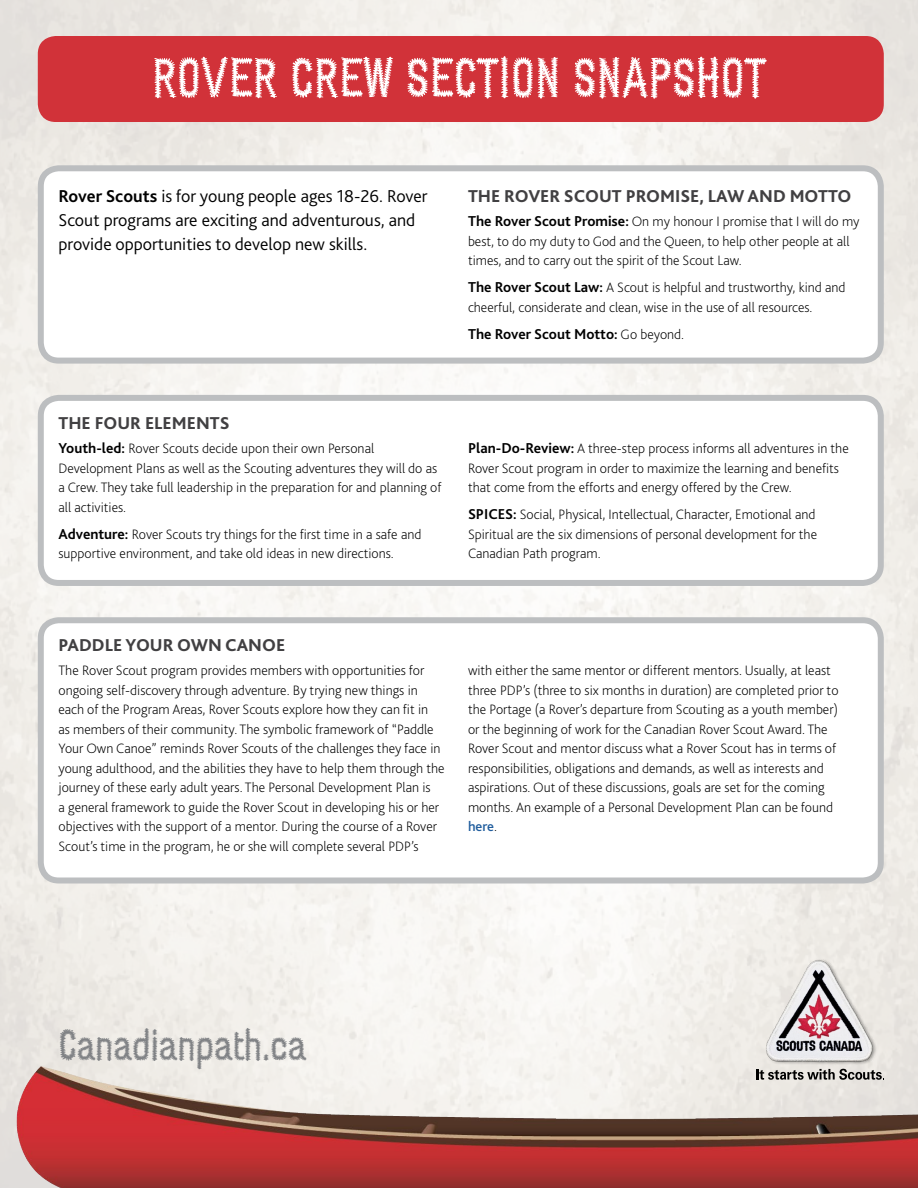
<style>
.page{position:relative;width:918px;height:1188px;background:#fff}
.page>*{position:absolute;margin:0;border:0;box-sizing:border-box;transform-origin:0 0}
.t1{font:55.5px "Conference Call BH Line Two";letter-spacing:.005em;color:#fff}
.t2{font:43.5px "Conference Call BH Line Two";color:#808285}
.t3{font:300 18px/24px "Bliss 2";color:#000}
.t4{font:800 18px "Bliss 2";color:#414042}
.t5{font:700 15px "Bliss 2";color:#000}
.t6{font:200 14.25px/19.5px "Bliss 2";color:#000}
.s1{font-weight:700}
.s2{font-weight:700;font-size:15px}
.s3{font-weight:200;font-size:14.25px}
.s4{font-weight:500;color:#215e9e}
</style>
<div class="page">
<img style="left:0;top:0;width:918px;height:577px">
<div style="left:38px;top:36px;width:846px;height:86px;background:#d13239;border-radius:18px"></div>
<div style="left:41px;top:398px;width:840px;height:185px;background:#fff;border-radius:18px"></div>
<div style="left:38px;top:395px;width:846px;height:191px;border:6px solid #bcbec0;border-radius:18px"></div>
<div style="left:41px;top:168px;width:840px;height:193px;background:#fff;border-radius:18px"></div>
<div style="left:38px;top:165px;width:846px;height:199px;border:6px solid #bcbec0;border-radius:18px"></div>
<img style="left:0;top:577px;width:918px;height:611px">
<h1 class="t1" style="left:152px;top:42px;width:615px">ROVER CREW SECTION SNAPSHOT</h1>
<p class="t3" style="left:58px;top:184px;width:371px"><span class="s1">Rover Scouts</span> is for young people ages 18-26. Rover<br>Scout programs are exciting and adventurous, and provide opportunities to develop new skills.</p>
<p class="t4" style="left:468px;top:185px;width:385px">THE ROVER SCOUT PROMISE, LAW AND MOTTO</p>
<p class="t6" style="left:468px;top:211px;width:393px"><span class="s2">The Rover Scout Promise:</span> On my honour I promise that I will do my best, to do my duty to God and the Queen, to help other people at all times, and to carry out the spirit of the Scout Law.</p>
<p class="t6" style="left:468px;top:277px;width:379px"><span class="s2">The Rover Scout Law:</span> A Scout is helpful and trustworthy, kind and cheerful, considerate and clean, wise in the use of all resources.</p>
<p class="t5" style="left:468px;top:324px;width:218px">The Rover Scout Motto: <span class="s3">Go beyond.</span></p>
<p class="t4" style="left:58px;top:412px;width:173px">THE FOUR ELEMENTS</p>
<p class="t6" style="left:58px;top:438px;width:384px"><span class="s2">Youth-led:</span> Rover Scouts decide upon their own Personal Development Plans as well as the Scouting adventures they will do as a Crew. They take full leadership in the preparation for and planning of all activities.</p>
<p class="t6" style="left:58px;top:524px;width:364px"><span class="s2">Adventure:</span> Rover Scouts try things for the first time in a safe and supportive environment, and take old ideas in new directions.</p>
<p class="t6" style="left:468px;top:438px;width:382px"><span class="s2">Plan-Do-Review:</span> A three-step process informs all adventures in the<br>Rover Scout program in order to maximize the learning and benefits that come from the efforts and energy offered by the Crew.</p>
<p class="t6" style="left:468px;top:504px;width:351px;text-align:justify"><span class="s2">SPICES:</span> Social, Physical, Intellectual, Character, Emotional and Spiritual are the six dimensions of personal development for the Canadian Path program.</p>
<p class="t4" style="left:58px;top:634px;width:228px">PADDLE YOUR OWN CANOE</p>
<p class="t6" style="left:58px;top:660px;width:388px">The Rover Scout program provides members with opportunities for ongoing self-discovery through adventure. By trying new things in each of the Program Areas, Rover Scouts explore how they can fit in<br>as members of their community. The symbolic framework of “Paddle Your Own Canoe” reminds Rover Scouts of the challenges they face in young adulthood, and the abilities they have to help them through the journey of these early adult years. The Personal Development Plan is<br>a general framework to guide the Rover Scout in developing his or her objectives with the support of a mentor. During the course of a Rover Scout’s time in the program, he or she will complete several PDP’s</p>
<p class="t6" style="left:468px;top:660px;width:372px">with either the same mentor or different mentors. Usually, at least three PDP’s (three to six months in duration) are completed prior to the Portage (a Rover’s departure from Scouting as a youth member) or the beginning of work for the Canadian Rover Scout Award. The Rover Scout and mentor discuss what a Rover Scout has in terms of responsibilities, obligations and demands, as well as interests and aspirations. Out of these discussions, goals are set for the coming months. An example of a Personal Development Plan can be found <span class="s4">here</span>.</p>
<h2 class="t2" style="left:58px;top:1017px;width:249px">Canadianpath.ca</h2>
</div>
